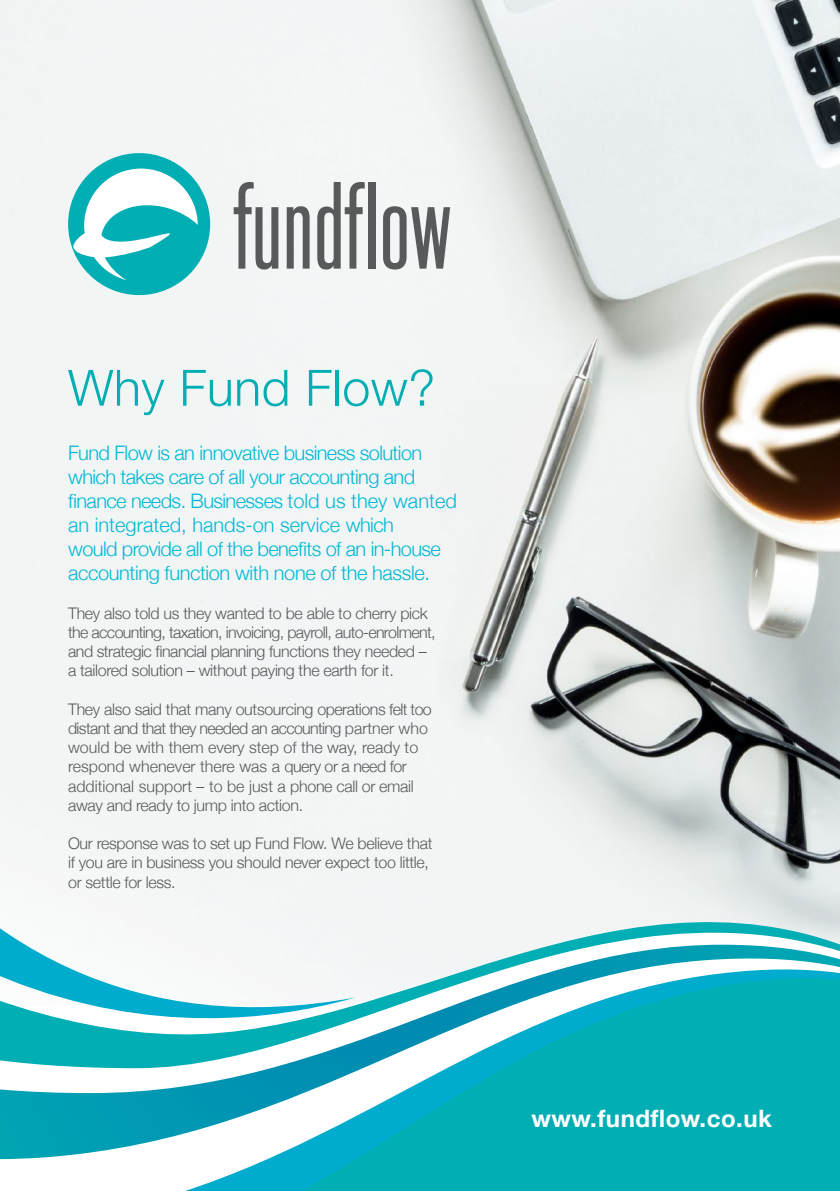
<style>
.page{position:relative;width:840px;height:1191px;background:#fff}
.page>*{position:absolute;margin:0;border:0;box-sizing:border-box;transform-origin:0 0}
.t1{font:300 50px "Helvetica Neue";letter-spacing:.01em;color:#00aeb3}
.t2{font:700 24px "Helvetica Neue";letter-spacing:.02em;color:#fff}
.t3{font:300 20px/24px "Helvetica Neue";letter-spacing:-.03em;color:#00b8d4}
.t4{font:300 16px/19.2px "Helvetica Neue";letter-spacing:-.02em;color:#58595b}
</style>
<div class="page">
<img style="left:0;top:0;width:839px;height:877px">
<div style="left:68px;top:153px;width:142px;height:142px;background:#00aeb3;border-radius:50%"></div>
<svg style="left:233px;top:182px;width:45px;height:87px"></svg>
<svg style="left:286px;top:206px;width:23px;height:63px"></svg>
<svg style="left:317px;top:182px;width:47px;height:87px"></svg>
<div style="left:368px;top:182px;width:7px;height:87px;background:#58595b"></div>
<svg style="left:383px;top:206px;width:67px;height:63px"></svg>
<svg style="left:73px;top:168px;width:135px;height:112px"></svg>
<svg style="left:0;top:1068px;width:839px;height:123px;fill:#00aeb3"></svg>
<svg style="left:355px;top:877px;width:484px;height:191px"></svg>
<svg style="left:0;top:877px;width:355px;height:213px;fill:#f6f7f7"></svg>
<h1 class="t1" style="left:68px;top:357px;width:368px">Why Fund Flow?</h1>
<p class="t3" style="left:68px;top:441px;width:390px">Fund Flow is an innovative business solution which takes care of all your accounting and finance needs. Businesses told us they wanted an integrated, hands-on service which<br>would provide all of the benefits of an in-house accounting function with none of the hassle.</p>
<p class="t4" style="left:68px;top:603px;width:369px">They also told us they wanted to be able to cherry pick the accounting, taxation, invoicing, payroll, auto-enrolment, and strategic financial planning functions they needed – a tailored solution – without paying the earth for it.</p>
<p class="t4" style="left:68px;top:699px;width:365px">They also said that many outsourcing operations felt too distant and that they needed an accounting partner who would be with them every step of the way, ready to respond whenever there was a query or a need for additional support – to be just a phone call or email away and ready to jump into action.</p>
<p class="t4" style="left:68px;top:833px;width:365px">Our response was to set up Fund Flow. We believe that if you are in business you should never expect too little, or settle for less.</p>
<h2 class="t2" style="left:531px;top:1103px;width:242px">www.fundflow.co.uk</h2>
</div>
